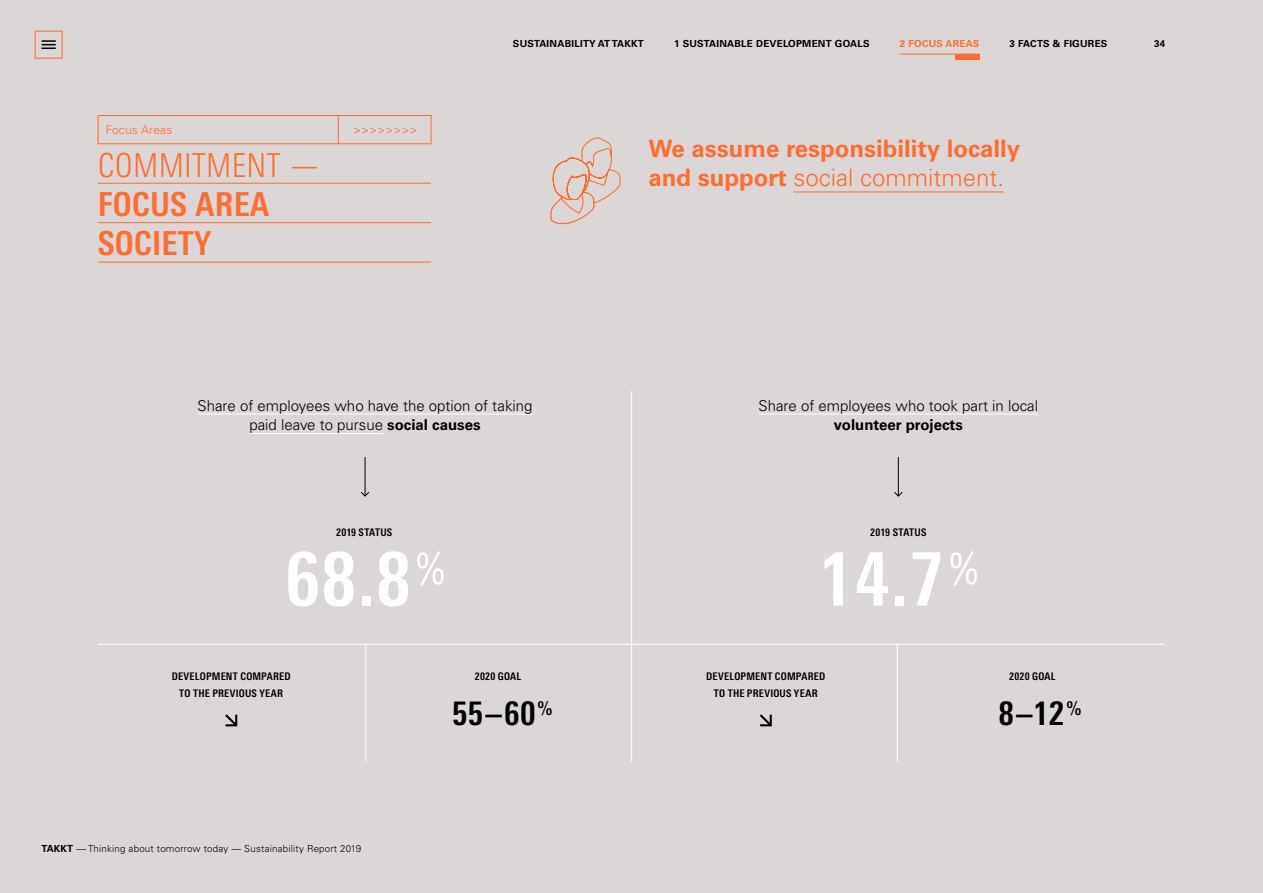
<style>
.page{position:relative;width:1263px;height:893px;background:#dcd7d7}
.page>*{position:absolute;margin:0;border:0;box-sizing:border-box;transform-origin:0 0}
.t1{font:700 condensed 75px "LT Univers";color:#fff}
.t2{font:700 condensed 33px/39px "LT Univers";letter-spacing:.01em;color:#ff6c2f}
.t3{font:300 condensed 33px "LT Univers";letter-spacing:.01em;color:#ff6c2f}
.t4{font:700 condensed 33px "LT Univers";color:#000}
.t5{font:700 24px/28.8px "Univers LT Std";color:#ff6c2f}
.t6{font:300 15px/19.5px "Univers LT Std";color:#000;text-align:center}
.t7{font:700 15px "Univers LT Std";color:#000}
.t8{font:300 12px "Univers LT Std";letter-spacing:.01em;color:#ff6c2f}
.t9{font:700 condensed 10.5px/16.8px "LT Univers";letter-spacing:.02em;color:#000;text-align:center}
.t10{font:700 9.75px "Univers LT Std";letter-spacing:.025em;color:#000}
.t11{font:300 9.75px "Univers LT Std";letter-spacing:.02em;color:#000}
.t12{font:700 9.75px "Univers LT Std";letter-spacing:.025em;color:#ff6c2f}
.s1{font-weight:300}
.s2{font-weight:700}
</style>
<div class="page">
<svg style="left:550px;top:137px;width:71px;height:88px"></svg>
<hr style="left:198px;top:414px;width:335px;height:1px;background:#fff">
<hr style="left:249px;top:433px;width:134px;height:1px;background:#fff">
<hr style="left:758px;top:414px;width:280px;height:1px;background:#fff">
<hr style="left:898px;top:457px;width:1px;height:39px;background:#000">
<svg style="left:894px;top:491px;width:9px;height:6px"></svg>
<hr style="left:793px;top:192px;width:211px;height:1px;background:#ff6c2f">
<hr style="left:365px;top:457px;width:1px;height:39px;background:#000">
<svg style="left:361px;top:491px;width:9px;height:6px"></svg>
<hr style="left:98px;top:115px;width:333px;height:1px;background:#ff6c2f">
<hr style="left:98px;top:143px;width:333px;height:1px;background:#ff6c2f">
<hr style="left:98px;top:183px;width:333px;height:1px;background:#ff6c2f">
<hr style="left:98px;top:222px;width:333px;height:1px;background:#ff6c2f">
<hr style="left:98px;top:262px;width:333px;height:1px;background:#ff6c2f">
<svg style="left:338px;top:116px;width:1px;height:28px"></svg>
<svg style="left:431px;top:116px;width:1px;height:28px"></svg>
<svg style="left:98px;top:116px;width:1px;height:28px"></svg>
<svg style="left:354px;top:127px;width:62px;height:7px"></svg>
<hr style="left:365px;top:645px;width:1px;height:117px;background:#fff">
<hr style="left:897px;top:645px;width:1px;height:117px;background:#fff">
<hr style="left:631px;top:391px;width:1px;height:371px;background:#fff">
<hr style="left:98px;top:644px;width:1066px;height:1px;background:#fff">
<svg style="left:225px;top:714px;width:13px;height:13px"></svg>
<svg style="left:759px;top:714px;width:13px;height:13px"></svg>
<svg style="left:42px;top:40px;width:14px;height:9px"></svg>
<div style="left:35px;top:31px;width:27px;height:27px;border:1px solid #ff6c2f"></div>
<hr style="left:900px;top:54px;width:79px;height:1px;background:#ff6c2f">
<div style="left:955px;top:54px;width:24px;height:5px;background:#ff6c2f"></div>
<p class="t8" style="left:106px;top:122px;width:68px">Focus Areas</p>
<h2 class="t3" style="left:98px;top:146px;width:225px">COMMITMENT —</h2>
<h2 class="t2" style="left:98px;top:184px;width:173px">FOCUS AREA<br>SOCIETY</h2>
<p class="t10" style="left:513px;top:38px;width:132px">SUSTAINABILITY AT TAKKT</p>
<p class="t10" style="left:674px;top:38px;width:197px">1 SUSTAINABLE DEVELOPMENT GOALS</p>
<p class="t12" style="left:900px;top:38px;width:81px">2 FOCUS AREAS</p>
<p class="t10" style="left:1009px;top:38px;width:99px">3 FACTS &amp; FIGURES</p>
<h3 class="t5" style="left:648px;top:134px;width:373px">We assume responsibility locally and support <span class="s1">social commitment.</span></h3>
<p class="t10" style="left:1154px;top:38px;width:13px">34</p>
<h3 class="t6" style="left:198px;top:395px;width:337px">Share of employees who have the option of taking paid leave to pursue <span class="s2">social causes</span></h3>
<h3 class="t6" style="left:758px;top:395px;width:281px">Share of employees who took part in local</h3>
<h3 class="t7" style="left:834px;top:416px;width:131px">volunteer projects</h3>
<p class="t9" style="left:336px;top:524px;width:58px">2019 STATUS</p>
<p class="t9" style="left:870px;top:524px;width:58px">2019 STATUS</p>
<h1 class="t1" style="left:285px;top:535px;width:162px">68.8<sup>%</sup></h1>
<h1 class="t1" style="left:818px;top:535px;width:162px">14.7<sup>%</sup></h1>
<p class="t9" style="left:172px;top:668px;width:120px">DEVELOPMENT COMPARED</p>
<p class="t9" style="left:1009px;top:668px;width:48px">2020 GOAL</p>
<p class="t9" style="left:179px;top:685px;width:105px">TO THE PREVIOUS YEAR</p>
<p class="t9" style="left:475px;top:668px;width:48px">2020 GOAL</p>
<p class="t9" style="left:706px;top:668px;width:120px">DEVELOPMENT COMPARED<br>TO THE PREVIOUS YEAR</p>
<p class="t11" style="left:41px;top:843px;width:321px"><span class="s2">TAKKT</span> — Thinking about tomorrow today — Sustainability Report 2019</p>
<h2 class="t4" style="left:452px;top:694px;width:102px">55–60<sup>%</sup></h2>
<h2 class="t4" style="left:998px;top:694px;width:84px">8–12<sup>%</sup></h2>
</div>
